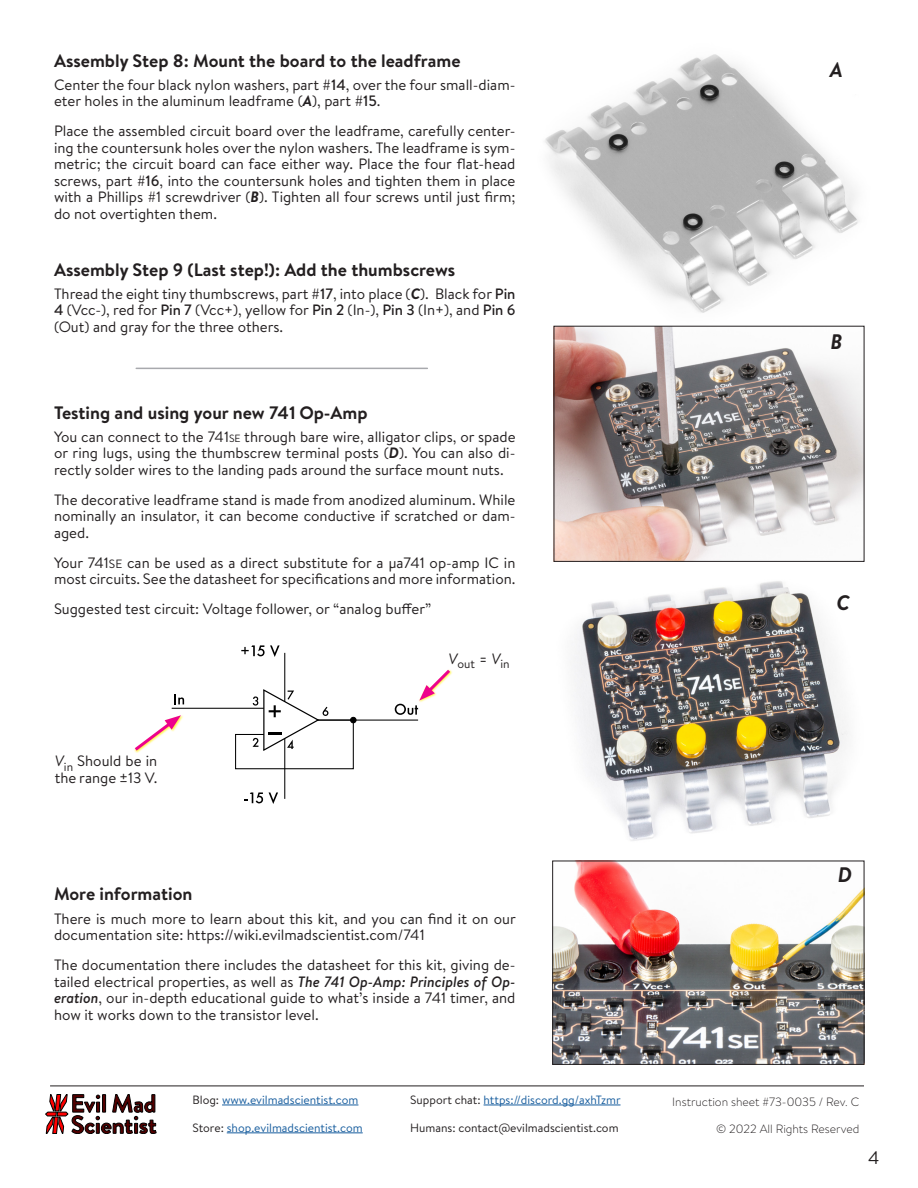
<style>
.page{position:relative;width:918px;height:1188px;background:#fff}
.page>*{position:absolute;margin:0;border:0;box-sizing:border-box;transform-origin:0 0}
.Caption_Letter{font:italic 700 21px "Brandon Text";color:#231f20}
.Heading{font:700 18px "Brandon Text";color:#231f20}
.t1{font:18px "Brandon Text";color:#231f20}
.t2{font:15px/16.5px "Brandon Text";color:#231f20;text-align:justify}
.t3{font:12px "Brandon Text";color:#175d9e}
.thin-light{font:300 12px "Brandon Text";color:#231f20}
.t4{font:12px "Brandon Text";color:#231f20}
.s1{font-weight:500}
.s2{font-weight:700;font-style:italic}
.s3{font-size:10.5px}
.s4{font-size:12px}
.s5{font-style:italic}
.s6{font-weight:500;font-style:italic}
.s7{color:#231f20}
</style>
<div class="page">
<img style="left:574px;top:581px;width:274px;height:260px">
<img style="left:545px;top:54px;width:320px;height:286px">
<img style="left:556px;top:328px;width:306px;height:232px">
<div style="left:554px;top:326px;width:310px;height:236px;border:1px solid #231f20"></div>
<hr style="left:222px;top:1105px;width:136px;height:1px;background:#175d9e">
<hr style="left:227px;top:1133px;width:136px;height:1px;background:#175d9e">
<hr style="left:484px;top:1105px;width:137px;height:1px;background:#175d9e">
<svg style="left:45px;top:1094px;width:111px;height:40px"></svg>
<hr style="left:50px;top:1086px;width:814px;height:1px;background:#231f20">
<hr style="left:136px;top:368px;width:291px;height:1px;background:#a8a9ad">
<img style="left:554px;top:863px;width:308px;height:200px">
<div style="left:552px;top:861px;width:312px;height:204px;border:1px solid #231f20"></div>
<hr style="left:172px;top:708px;width:101px;height:1px;background:#000">
<hr style="left:284px;top:653px;width:1px;height:146px;background:#000">
<svg style="left:245px;top:792px;width:18px;height:11px"></svg>
<svg style="left:269px;top:792px;width:9px;height:12px"></svg>
<hr style="left:317px;top:720px;width:101px;height:1px;background:#000">
<div style="left:350px;top:717px;width:7px;height:6px;border:1px solid #000;border-radius:50%"></div>
<svg style="left:241px;top:646px;width:39px;height:11px"></svg>
<svg style="left:235px;top:688px;width:121px;height:82px"></svg>
<svg style="left:174px;top:694px;width:10px;height:10px"></svg>
<div style="left:134px;top:714px;width:50px;height:39px;background:#fff101;opacity:.75"></div>
<svg style="left:134px;top:715px;width:47px;height:38px"></svg>
<svg style="left:395px;top:669px;width:57px;height:46px"></svg>
<p class="Heading" style="left:54px;top:48px;width:408px">Assembly Step 8: Mount the board to the leadframe</p>
<p class="t2" style="left:54px;top:76px;width:463px">Center the four black nylon washers, part <span class="s1">#14</span>, over the four small-diam&shy;eter holes in the aluminum leadframe (<span class="s2">A</span>), part <span class="s1">#15</span>.</p>
<p class="t2" style="left:54px;top:122px;width:463px">Place the assembled circuit board over the leadframe, carefully center&shy;ing the countersunk holes over the nylon washers. The leadframe is sym&shy;metric; the circuit board can face either way. Place the four flat-head screws, part <span class="s1">#16</span>, into the countersunk holes and tighten them in place with a Phillips #1 screwdriver (<span class="s2">B</span>). Tighten all four screws until just firm; do not overtighten them.</p>
<p class="Heading" style="left:54px;top:257px;width:403px">Assembly Step 9 (Last step!): Add the thumbscrews</p>
<p class="t2" style="left:54px;top:285px;width:463px">Thread the eight tiny thumbscrews, part <span class="s1">#17</span>, into place (<span class="s2">C</span>). Black for <span class="s1">Pin 4</span> (Vcc-), red for <span class="s1">Pin 7</span> (Vcc+), yellow for <span class="s1">Pin 2</span> (In-), <span class="s1">Pin 3</span> (In+), and <span class="s1">Pin 6 </span>(Out) and gray for the three others.</p>
<p class="Heading" style="left:54px;top:400px;width:315px">Testing and using your new 741 Op-Amp</p>
<p class="t2" style="left:54px;top:428px;width:463px">You can connect to the 741<span class="s3">SE</span> through bare wire, alligator clips, or spade or ring lugs, using the thumbscrew terminal posts (<span class="s2">D</span>). You can also di&shy;rectly solder wires to the landing pads around the surface mount nuts.</p>
<p class="t2" style="left:54px;top:491px;width:463px">The decorative leadframe stand is made from anodized aluminum. While nominally an insulator, it can become conductive if scratched or dam&shy;aged.</p>
<p class="t2" style="left:54px;top:554px;width:463px">Your 741<span class="s4">SE</span> can be used as a direct substitute for a μa741 op-amp IC in most circuits. See the datasheet for specifications and more information.</p>
<p class="t2" style="left:54px;top:600px;width:379px">Suggested test circuit: Voltage follower, or “analog buffer”</p>
<p class="t2" style="left:55px;top:752px;width:104px"><span class="s5">V</span><sub>in</sub> Should be in the range ±13 V.</p>
<p class="t4" style="left:448px;top:656px;width:63px"><sup>V</sup>out <sup>=</sup> <sup>V</sup>in</p>
<p class="Heading" style="left:54px;top:882px;width:140px">More information</p>
<p class="t2" style="left:54px;top:910px;width:463px">There is much more to learn about this kit, and you can find it on our documentation site: https://wiki.evilmadscientist.com/741</p>
<p class="t2" style="left:54px;top:956px;width:463px">The documentation there includes the datasheet for this kit, giving de&shy;tailed electrical properties, as well as <span class="s6">The 741 Op-Amp: Principles of Op&shy;eration</span>, our in-depth educational guide to what’s inside a 741 timer, and how it works down to the transistor level.</p>
<p class="t3" style="left:192px;top:1091px;width:167px"><span class="s7">Blog:</span> www.evilmadscientist.com</p>
<p class="t3" style="left:192px;top:1119px;width:172px"><span class="s7">Store:</span> shop.evilmadscientist.com</p>
<p class="t3" style="left:410px;top:1091px;width:212px"><span class="s7">Support chat:</span> https://discord.gg/axhTzmr</p>
<p class="t4" style="left:410px;top:1119px;width:210px">Humans: contact@evilmadscientist.com</p>
<p class="Caption_Letter" style="left:830px;top:55px;width:14px">A</p>
<p class="Caption_Letter" style="left:830px;top:327px;width:13px">B</p>
<p class="Caption_Letter" style="left:836px;top:587px;width:15px">C</p>
<p class="Caption_Letter" style="left:838px;top:860px;width:16px">D</p>
<p class="thin-light" style="left:672px;top:1094px;width:188px">Instruction sheet #73-0035 / Rev. C</p>
<p class="thin-light" style="left:716px;top:1121px;width:145px">© 2022 All Rights Reserved</p>
<p class="t1" style="left:868px;top:1145px;width:13px">4</p>
</div>
